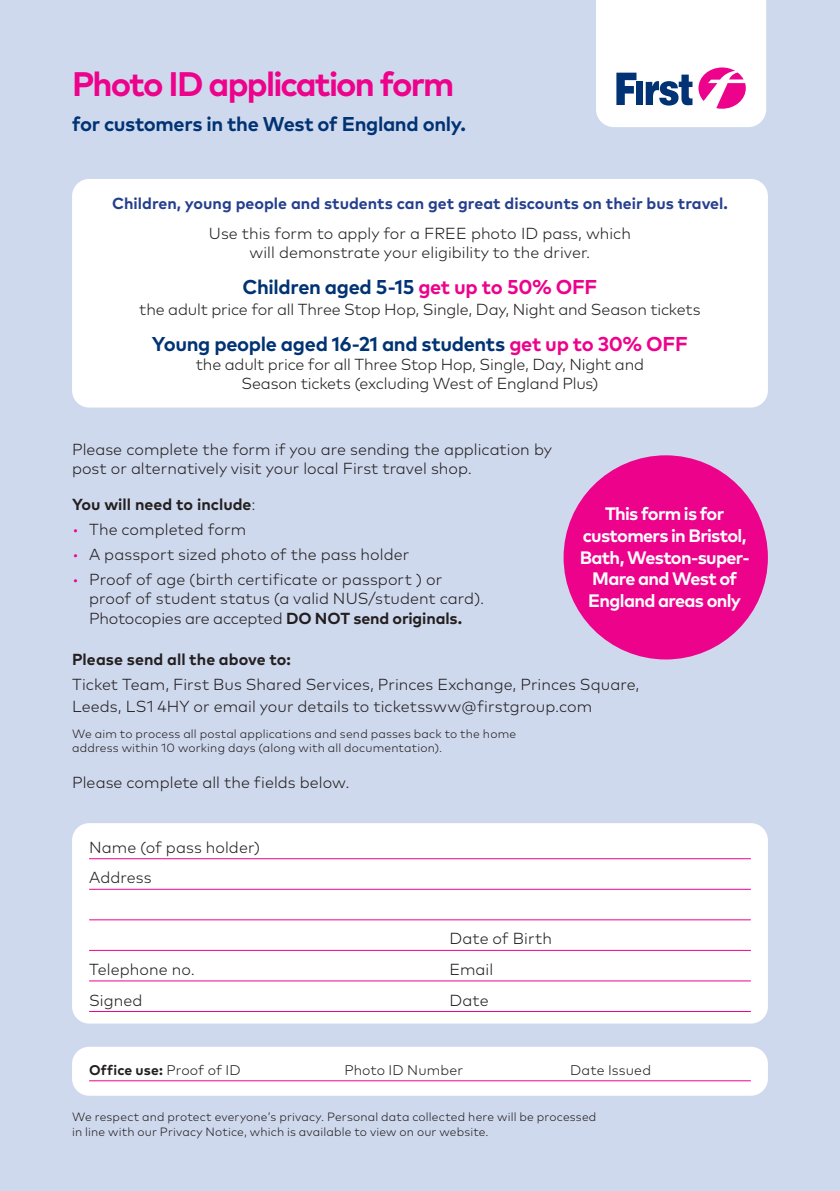
<style>
.page{position:relative;width:840px;height:1191px;background:#fff}
.page>*{position:absolute;margin:0;border:0;box-sizing:border-box;transform-origin:0 0}
.Big_header{font:700 34px "Mark OT";letter-spacing:-.055em;color:#ed028c}
.t1{font:700 20px "Mark OT";letter-spacing:-.015em;color:#013374}
.ticket_type_heading{font:700 18px/21.6px "Mark OT";letter-spacing:-.04em;color:#fff;text-align:center}
.main_text{font:300 16px/19.2px "Mark OT";color:#231f20}
.Bold_header{font:300 16px/19.2px "Mark OT";color:#231f20;text-align:center}
.Bold_header-2{font:700 16px "Mark OT";color:#253f8e}
.main_text-2{font:700 16px "Mark OT";color:#231f20}
.t2{font:300 14px "Mark OT";letter-spacing:.01em;color:#231f20}
.t3{font:700 14px "Mark OT";letter-spacing:.01em;color:#231f20}
.t4{font:300 12px/14.4px "Mark OT";letter-spacing:.015em;color:#231f20}
.s1{color:#ed028c}
.s2{font-weight:300}
.s3{font-weight:700}
</style>
<div class="page">
<div style="left:0;top:0;width:839px;height:1191px;background:#cfd9ed"></div>
<svg style="left:596px;top:0;width:169px;height:127px;background:#ede5f0"></svg>
<div style="left:72px;top:179px;width:695px;height:228px;background:#fff;border-radius:17px"></div>
<div style="left:72px;top:1046px;width:695px;height:49px;background:#fff;border-radius:17px"></div>
<hr style="left:89px;top:1080px;width:661px;height:1px;background:#ed028c">
<div style="left:72px;top:823px;width:695px;height:200px;background:#fff;border-radius:17px"></div>
<hr style="left:89px;top:858px;width:661px;height:1px;background:#ed028c">
<hr style="left:89px;top:889px;width:661px;height:1px;background:#ed028c">
<hr style="left:89px;top:919px;width:661px;height:1px;background:#ed028c">
<hr style="left:89px;top:950px;width:661px;height:1px;background:#ed028c">
<hr style="left:89px;top:980px;width:661px;height:1px;background:#ed028c">
<hr style="left:89px;top:1011px;width:661px;height:1px;background:#ed028c">
<div style="left:563px;top:455px;width:204px;height:204px;background:#ed028c;border-radius:50%"></div>
<p class="Big_header" style="left:72px;top:62px;width:383px">Photo ID application form</p>
<p class="t1" style="left:72px;top:111px;width:395px">for customers in the West of England only.</p>
<p class="Bold_header-2" style="left:112px;top:193px;width:617px">Children, young people and students can get great discounts on their bus travel.</p>
<p class="Bold_header" style="left:209px;top:224px;width:423px">Use this form to apply for a FREE photo ID pass, which will demonstrate your eligibility to the driver.</p>
<p class="t1" style="left:242px;top:274px;width:356px">Children aged 5-15 <span class="s1">get up to 50% OFF</span></p>
<p class="main_text" style="left:139px;top:300px;width:562px">the adult price for all Three Stop Hop, Single, Day, Night and Season tickets</p>
<p class="t1" style="left:152px;top:331px;width:537px">Young people aged 16-21 and students <span class="s1">get up to 30% OFF</span></p>
<p class="main_text" style="left:196px;top:354px;width:449px;text-align:center">the adult price for all Three Stop Hop, Single, Day, Night and<br>Season tickets (excluding West of England Plus)</p>
<p class="main_text" style="left:72px;top:440px;width:481px">Please complete the form if you are sending the application by post or alternatively visit your local First travel shop.</p>
<p class="main_text-2" style="left:72px;top:494px;width:185px">You will need to include<span class="s2">:</span></p>
<p class="main_text" style="left:72px;top:520px;width:175px"><span class="s1">•</span> The completed form</p>
<p class="main_text" style="left:72px;top:545px;width:338px"><span class="s1">•</span> A passport sized photo of the pass holder</p>
<p class="main_text" style="left:72px;top:570px;width:371px"><span class="s1">•</span> Proof of age (birth certificate or passport ) or</p>
<p class="main_text" style="left:89px;top:589px;width:396px">proof of student status (a valid NUS/student card).<br>Photocopies are accepted <span class="s3">DO NOT send originals.</span></p>
<p class="main_text-2" style="left:72px;top:649px;width:220px">Please send all the above to:</p>
<p class="main_text" style="left:72px;top:674px;width:568px;line-height:21.6px">Ticket Team, First Bus Shared Services, Princes Exchange, Princes Square,<br>Leeds, LS1 4HY or email your details to ticketssww@firstgroup.com</p>
<p class="t4" style="left:72px;top:726px;width:445px">We aim to process all postal applications and send passes back to the home address within 10 working days (along with all documentation).</p>
<p class="main_text" style="left:72px;top:773px;width:279px">Please complete all the fields below.</p>
<p class="ticket_type_heading" style="left:579px;top:503px;width:171px">This form is for customers in Bristol,<br>Bath, Weston-super-<br>Mare and West of<br>England areas only</p>
<p class="main_text" style="left:89px;top:837px;width:172px">Name (of pass holder)</p>
<p class="main_text" style="left:89px;top:868px;width:64px">Address</p>
<p class="main_text" style="left:449px;top:929px;width:104px">Date of Birth</p>
<p class="main_text" style="left:89px;top:959px;width:107px">Telephone no.</p>
<p class="main_text" style="left:449px;top:959px;width:45px">Email</p>
<p class="main_text" style="left:89px;top:990px;width:55px">Signed</p>
<p class="main_text" style="left:449px;top:990px;width:41px">Date</p>
<p class="t3" style="left:89px;top:1060px;width:153px">Office use: <span class="s2">Proof of ID</span></p>
<p class="t2" style="left:344px;top:1061px;width:120px">Photo ID Number</p>
<p class="t2" style="left:569px;top:1061px;width:82px">Date Issued</p>
<p class="t4" style="left:72px;top:1109px;width:525px">We respect and protect everyone’s privacy. Personal data collected here will be processed in line with our Privacy Notice, which is available to view on our website.</p>
</div>
